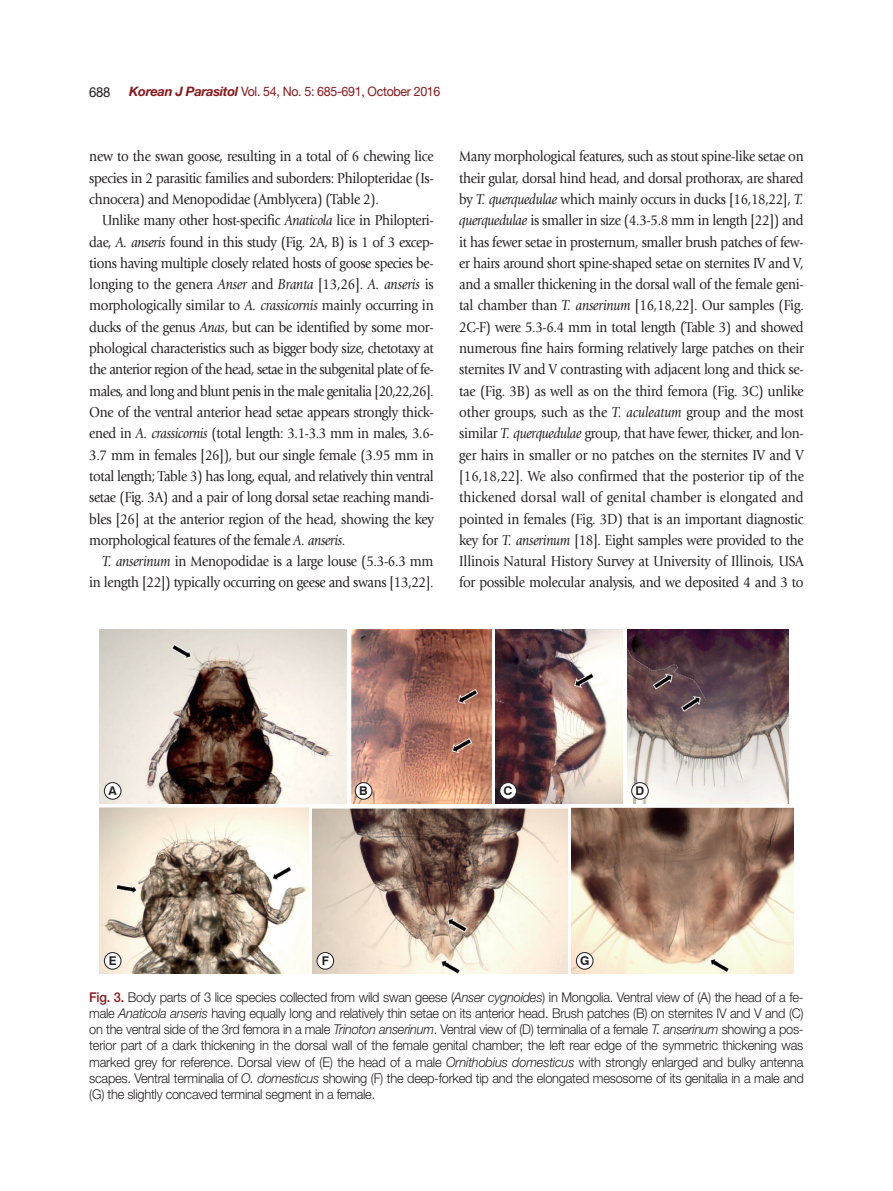
<style>
.page{position:relative;width:893px;height:1191px;background:#fff}
.page>*{position:absolute;margin:0;border:0;box-sizing:border-box;transform-origin:0 0}
.본문{font:15px/21.3px "Giovanni Std";letter-spacing:-.025em;color:#231f20;text-align:justify;scale:.9 1}
.t1{font:13.8px "Helvetica Neue LT Std";color:#231f20;scale:.95 1}
.표_제목__그림_설명{font:300 13.5px/16.2px "Helvetica Neue LT Std";letter-spacing:-.02em;color:#231f20;text-align:justify;scale:.95 1}
.t2{font:13.05px "Helvetica Neue LT Std";letter-spacing:-.025em;color:#88181b;scale:.95 1}
.t3{font:700 12.15px "Swiss 721 BT";color:#231f20}
.s1{font-weight:700;font-style:italic}
.s2{font-style:italic}
.s3{font-weight:500;color:#88181b}
</style>
<div class="page">
<img style="left:627px;top:629px;width:162px;height:174px">
<img style="left:495px;top:629px;width:128px;height:174px">
<img style="left:351px;top:629px;width:140px;height:174px">
<img style="left:100px;top:629px;width:247px;height:174px">
<img style="left:100px;top:807px;width:208px;height:166px">
<img style="left:313px;top:808px;width:255px;height:165px">
<img style="left:572px;top:807px;width:221px;height:166px">
<div style="left:104px;top:782px;width:17px;height:17px;background:#fff;border-radius:50%"></div>
<div style="left:104px;top:782px;width:17px;height:17px;border:1px solid #231f20;border-radius:50%"></div>
<div style="left:576px;top:952px;width:17px;height:17px;background:#fff;border-radius:50%"></div>
<div style="left:576px;top:952px;width:17px;height:17px;border:1px solid #231f20;border-radius:50%"></div>
<div style="left:355px;top:782px;width:17px;height:17px;background:#fff;border-radius:50%"></div>
<div style="left:355px;top:782px;width:17px;height:17px;border:1px solid #231f20;border-radius:50%"></div>
<div style="left:500px;top:782px;width:16px;height:17px;background:#fff;border-radius:50%"></div>
<div style="left:500px;top:782px;width:17px;height:17px;border:1px solid #231f20;border-radius:50%"></div>
<div style="left:632px;top:782px;width:16px;height:17px;background:#fff;border-radius:50%"></div>
<div style="left:631px;top:782px;width:17px;height:17px;border:1px solid #231f20;border-radius:50%"></div>
<div style="left:104px;top:952px;width:17px;height:17px;background:#fff;border-radius:50%"></div>
<div style="left:104px;top:952px;width:17px;height:17px;border:1px solid #231f20;border-radius:50%"></div>
<div style="left:317px;top:952px;width:17px;height:17px;background:#fff;border-radius:50%"></div>
<div style="left:317px;top:952px;width:17px;height:17px;border:1px solid #231f20;border-radius:50%"></div>
<p class="t1" style="left:89px;top:83px;width:24px">688</p>
<p class="t2" style="left:129px;top:84px;width:329px"><span class="s1">Korean J Parasitol</span> Vol. 54, No. 5: 685-691, October 2016</p>
<p class="본문" style="left:89px;top:146px;width:384px">new to the swan goose, resulting in a total of 6 chewing lice species in 2 parasitic families and suborders: Philopteridae (Is&shy;chnocera) and Menopodidae (Amblycera) (Table 2).</p>
<p class="본문" style="left:89px;top:210px;width:384px;text-indent:13px">Unlike many other host-specific <span class="s2">Anaticola</span> lice in Philopteri&shy;dae, <span class="s2">A. anseris</span> found in this study (Fig. 2A, B) is 1 of 3 excep&shy;tions having multiple closely related hosts of goose species be&shy;longing to the genera <span class="s2">Anser</span> and <span class="s2">Branta</span> [13,26]. <span class="s2">A. anseris</span> is morphologically similar to <span class="s2">A. crassicornis</span> mainly occurring in ducks of the genus <span class="s2">Anas</span>, but can be identified by some mor&shy;phological characteristics such as bigger body size, chetotaxy at the anterior region of the head, setae in the subgenital plate of fe&shy;males, and long and blunt penis in the male genitalia [20,22,26].<br>One of the ventral anterior head setae appears strongly thick&shy;ened in <span class="s2">A. crassicornis</span> (total length: 3.1-3.3 mm in males, 3.6- 3.7 mm in females [26]), but our single female (3.95 mm in total length; Table 3) has long, equal, and relatively thin ventral setae (Fig. 3A) and a pair of long dorsal setae reaching mandi&shy;bles [26] at the anterior region of the head, showing the key morphological features of the female <span class="s2">A. anseris</span>.</p>
<p class="본문" style="left:89px;top:551px;width:384px;text-align:right"><span class="s2">T. anserinum</span> in Menopodidae is a large louse (5.3-6.3 mm in length [22]) typically occurring on geese and swans [13,22].</p>
<p class="본문" style="left:459px;top:146px;width:384px">Many morphological features, such as stout spine-like setae on their gular, dorsal hind head, and dorsal prothorax, are shared by <span class="s2">T. querquedulae</span> which mainly occurs in ducks [16,18,22], <span class="s2">T. querquedulae</span> is smaller in size (4.3-5.8 mm in length [22]) and it has fewer setae in prosternum, smaller brush patches of few&shy;er hairs around short spine-shaped setae on sternites IV and V, and a smaller thickening in the dorsal wall of the female geni&shy;tal chamber than <span class="s2">T. anserinum</span> [16,18,22]. Our samples (Fig.<br>2C-F) were 5.3-6.4 mm in total length (Table 3) and showed numerous fine hairs forming relatively large patches on their sternites IV and V contrasting with adjacent long and thick se&shy;tae (Fig. 3B) as well as on the third femora (Fig. 3C) unlike other groups, such as the <span class="s2">T. aculeatum</span> group and the most similar <span class="s2">T. querquedulae</span> group, that have fewer, thicker, and lon&shy;ger hairs in smaller or no patches on the sternites IV and V [16,18,22]. We also confirmed that the posterior tip of the thickened dorsal wall of genital chamber is elongated and pointed in females (Fig. 3D) that is an important diagnostic key for <span class="s2">T. anserinum</span> [18]. Eight samples were provided to the Illinois Natural History Survey at University of Illinois, USA for possible molecular analysis, and we deposited 4 and 3 to</p>
<p class="t3" style="left:109px;top:783px;width:10px">A</p>
<p class="t3" style="left:359px;top:783px;width:10px">B</p>
<p class="t3" style="left:504px;top:783px;width:10px">C</p>
<p class="t3" style="left:636px;top:783px;width:10px">D</p>
<p class="t3" style="left:109px;top:953px;width:9px">E</p>
<p class="t3" style="left:322px;top:953px;width:9px">F</p>
<p class="t3" style="left:580px;top:953px;width:11px">G</p>
<p class="표_제목__그림_설명" style="left:89px;top:988px;width:754px"><span class="s3">Fig. 3.</span> Body parts of 3 lice species collected from wild swan geese (<span class="s2">Anser cygnoides</span>) in Mongolia. Ventral view of (A) the head of a fe&shy;male <span class="s2">Anaticola anseris</span> having equally long and relatively thin setae on its anterior head. Brush patches (B) on sternites IV and V and (C) on the ventral side of the 3rd femora in a male <span class="s2">Trinoton anserinum</span>. Ventral view of (D) terminalia of a female <span class="s2">T. anserinum</span> showing a pos&shy;terior part of a dark thickening in the dorsal wall of the female genital chamber; the left rear edge of the symmetric thickening was marked grey for reference. Dorsal view of (E) the head of a male <span class="s2">Ornithobius domesticus</span> with strongly enlarged and bulky antenna scapes. Ventral terminalia of <span class="s2">O. domesticus</span> showing (F) the deep-forked tip and the elongated mesosome of its genitalia in a male and (G) the slightly concaved terminal segment in a female.</p>
</div>
